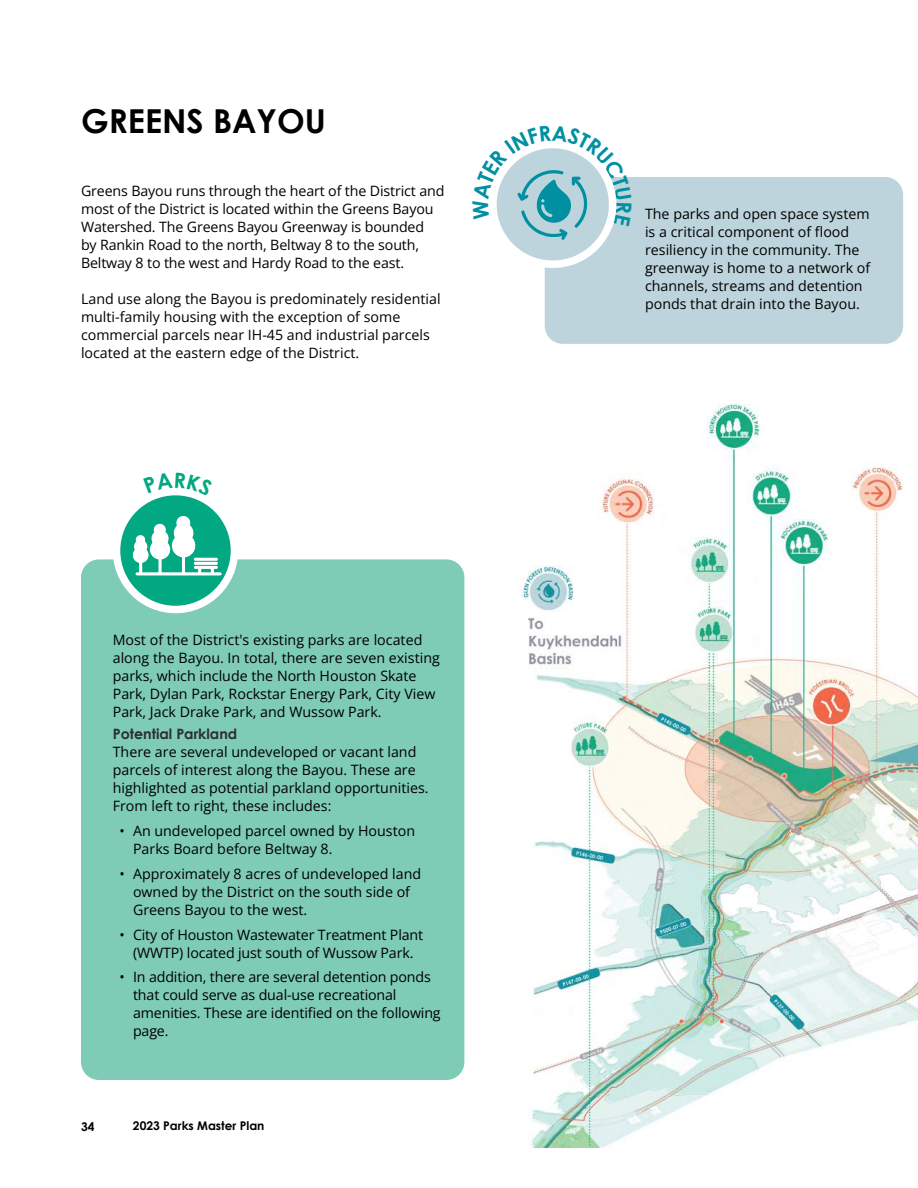
<style>
.page{position:relative;width:918px;height:1188px;background:#fff}
.page>*{position:absolute;margin:0;border:0;box-sizing:border-box;transform-origin:0 0}
.t1{font:700 33px "Century Gothic";color:#000}
.t2{font:14.25px/18px "Open Sans";color:#000}
.t3{font:700 14.25px "Century Gothic";color:#2d2d34}
.t4{font:700 12px "Century Gothic";color:#000}
</style>
<div class="page">
<img style="left:450px;top:404px;width:468px;height:744px">
<div style="left:81px;top:559px;width:383px;height:521px;background:#7ecbb6;border-radius:18px"></div>
<div style="left:545px;top:177px;width:358px;height:167px;background:#bdd4dc;border-radius:18px"></div>
<svg style="left:493px;top:145px;width:120px;height:119px"></svg>
<div style="left:489px;top:141px;width:127px;height:127px;border:8px solid #fff;border-radius:50%"></div>
<svg style="left:117px;top:492px;width:117px;height:118px;background:#28b594"></svg>
<div style="left:113px;top:488px;width:125px;height:125px;border:8px solid #fff;border-radius:50%"></div>
<svg style="left:131px;top:515px;width:91px;height:60px"></svg>
<svg style="left:489px;top:141px;width:128px;height:99px"></svg>
<svg style="left:144px;top:488px;width:63px;height:9px"></svg>
<h1 class="t1" style="left:81px;top:96px;width:246px">GREENS BAYOU</h1>
<p class="t2" style="left:81px;top:181px;width:365px">Greens Bayou runs through the heart of the District and most of the District is located within the Greens Bayou Watershed. The Greens Bayou Greenway is bounded<br>by Rankin Road to the north, Beltway 8 to the south, Beltway 8 to the west and Hardy Road to the east.</p>
<p class="t2" style="left:81px;top:289px;width:361px">Land use along the Bayou is predominately residential multi-family housing with the exception of some commercial parcels near IH-45 and industrial parcels located at the eastern edge of the District.</p>
<p class="t2" style="left:113px;top:630px;width:329px">Most of the District's existing parks are located along the Bayou. In total, there are seven existing parks, which include the North Houston Skate Park, Dylan Park, Rockstar Energy Park, City View Park, Jack Drake Park, and Wussow Park.</p>
<p class="t3" style="left:113px;top:723px;width:126px">Potential Parkland</p>
<p class="t2" style="left:113px;top:743px;width:317px">There are several undeveloped or vacant land parcels of interest along the Bayou. These are highlighted as potential parkland opportunities.<br>From left to right, these includes:</p>
<p class="t2" style="left:133px;top:822px;width:284px;text-indent:-14px">• An undeveloped parcel owned by Houston<br>Parks Board before Beltway 8.</p>
<p class="t2" style="left:133px;top:864px;width:290px;text-indent:-14px">• Approximately 8 acres of undeveloped land owned by the District on the south side of<br>Greens Bayou to the west.</p>
<p class="t2" style="left:120px;top:925px;width:305px;text-align:center">• City of Houston Wastewater Treatment Plant (WWTP) located just south of Wussow Park.</p>
<p class="t2" style="left:133px;top:968px;width:309px;text-indent:-14px">• In addition, there are several detention ponds that could serve as dual-use recreational amenities. These are identified on the following page.</p>
<p class="t4" style="left:81px;top:1117px;width:15px">34</p>
<p class="t4" style="left:133px;top:1116px;width:133px">2023 Parks Master Plan</p>
<p class="t2" style="left:645px;top:205px;width:227px">The parks and open space system is a critical component of flood resiliency in the community. The greenway is home to a network of channels, streams and detention ponds that drain into the Bayou.</p>
</div>
